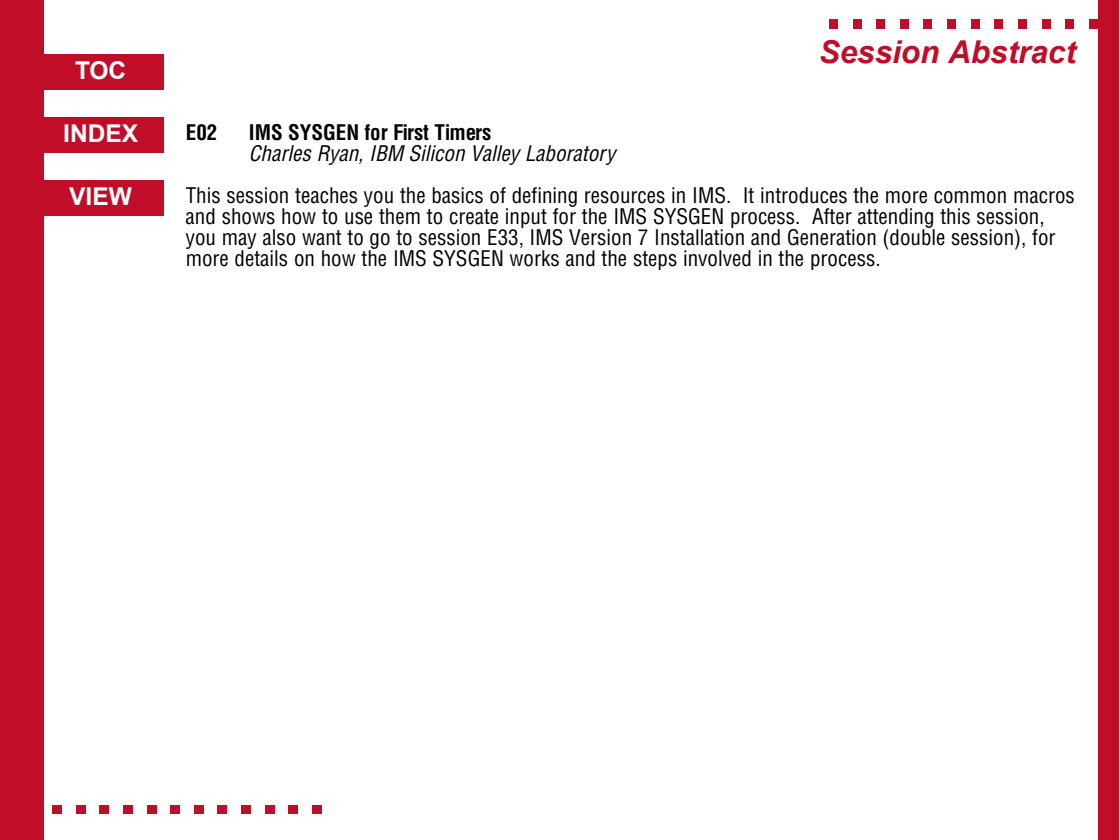
<style>
.page{position:relative;width:1120px;height:840px;background:#fff}
.page>*{position:absolute;margin:0;border:0;box-sizing:border-box;transform-origin:0 0}
.t1{font:italic 700 31.5px "Arial";color:#c00e28}
.t2{font:700 24.5px "Arial";color:#fff}
.t3{font:condensed 21px/21px "Helvetica";color:#000}
.t4{font:italic condensed 21px "Helvetica";color:#000}
.t5{font:700 condensed 21px "Helvetica";color:#000}
</style>
<div class="page">
<div style="left:0;top:0;width:44px;height:839px;background:#c00e28"></div>
<div style="left:1098px;top:0;width:21px;height:839px;background:#c00e28"></div>
<div style="left:52px;top:805px;width:10px;height:9px;background:#c00e28"></div>
<div style="left:76px;top:805px;width:9px;height:9px;background:#c00e28"></div>
<div style="left:100px;top:805px;width:9px;height:9px;background:#c00e28"></div>
<div style="left:123px;top:805px;width:10px;height:9px;background:#c00e28"></div>
<div style="left:147px;top:805px;width:9px;height:9px;background:#c00e28"></div>
<div style="left:171px;top:805px;width:9px;height:9px;background:#c00e28"></div>
<div style="left:194px;top:805px;width:9px;height:9px;background:#c00e28"></div>
<div style="left:218px;top:805px;width:9px;height:9px;background:#c00e28"></div>
<div style="left:242px;top:805px;width:9px;height:9px;background:#c00e28"></div>
<div style="left:265px;top:805px;width:9px;height:9px;background:#c00e28"></div>
<div style="left:289px;top:805px;width:9px;height:9px;background:#c00e28"></div>
<div style="left:312px;top:805px;width:10px;height:9px;background:#c00e28"></div>
<div style="left:829px;top:20px;width:9px;height:9px;background:#c00e28"></div>
<div style="left:853px;top:20px;width:8px;height:9px;background:#c00e28"></div>
<div style="left:876px;top:20px;width:9px;height:9px;background:#c00e28"></div>
<div style="left:900px;top:20px;width:9px;height:9px;background:#c00e28"></div>
<div style="left:924px;top:20px;width:8px;height:9px;background:#c00e28"></div>
<div style="left:947px;top:20px;width:9px;height:9px;background:#c00e28"></div>
<div style="left:971px;top:20px;width:9px;height:9px;background:#c00e28"></div>
<div style="left:994px;top:20px;width:9px;height:9px;background:#c00e28"></div>
<div style="left:1018px;top:20px;width:9px;height:9px;background:#c00e28"></div>
<div style="left:1042px;top:20px;width:8px;height:9px;background:#c00e28"></div>
<div style="left:1065px;top:20px;width:9px;height:9px;background:#c00e28"></div>
<div style="left:1089px;top:20px;width:9px;height:9px;background:#c00e28"></div>
<div style="left:38px;top:55px;width:125px;height:35px;background:#c00e28"></div>
<div style="left:38px;top:118px;width:125px;height:35px;background:#c00e28"></div>
<div style="left:38px;top:181px;width:125px;height:35px;background:#c00e28"></div>
<p class="t2" style="left:75px;top:56px;width:53px">TOC</p>
<h1 class="t1" style="left:819px;top:34px;width:259px">Session Abstract</h1>
<p class="t2" style="left:63px;top:119px;width:76px">INDEX</p>
<p class="t5" style="left:186px;top:124px;width:33px">E02</p>
<p class="t5" style="left:249px;top:124px;width:244px">IMS SYSGEN for First Timers</p>
<p class="t4" style="left:249px;top:145px;width:368px">Charles Ryan, IBM Silicon Valley Laboratory</p>
<p class="t3" style="left:186px;top:186px;width:891px">This session teaches you the basics of defining resources in IMS. It introduces the more common macros and shows how to use them to create input for the IMS SYSGEN process. After attending this session, you may also want to go to session E33, IMS Version 7 Installation and Generation (double session), for more details on how the IMS SYSGEN works and the steps involved in the process.</p>
<p class="t2" style="left:69px;top:182px;width:64px">VIEW</p>
</div>
